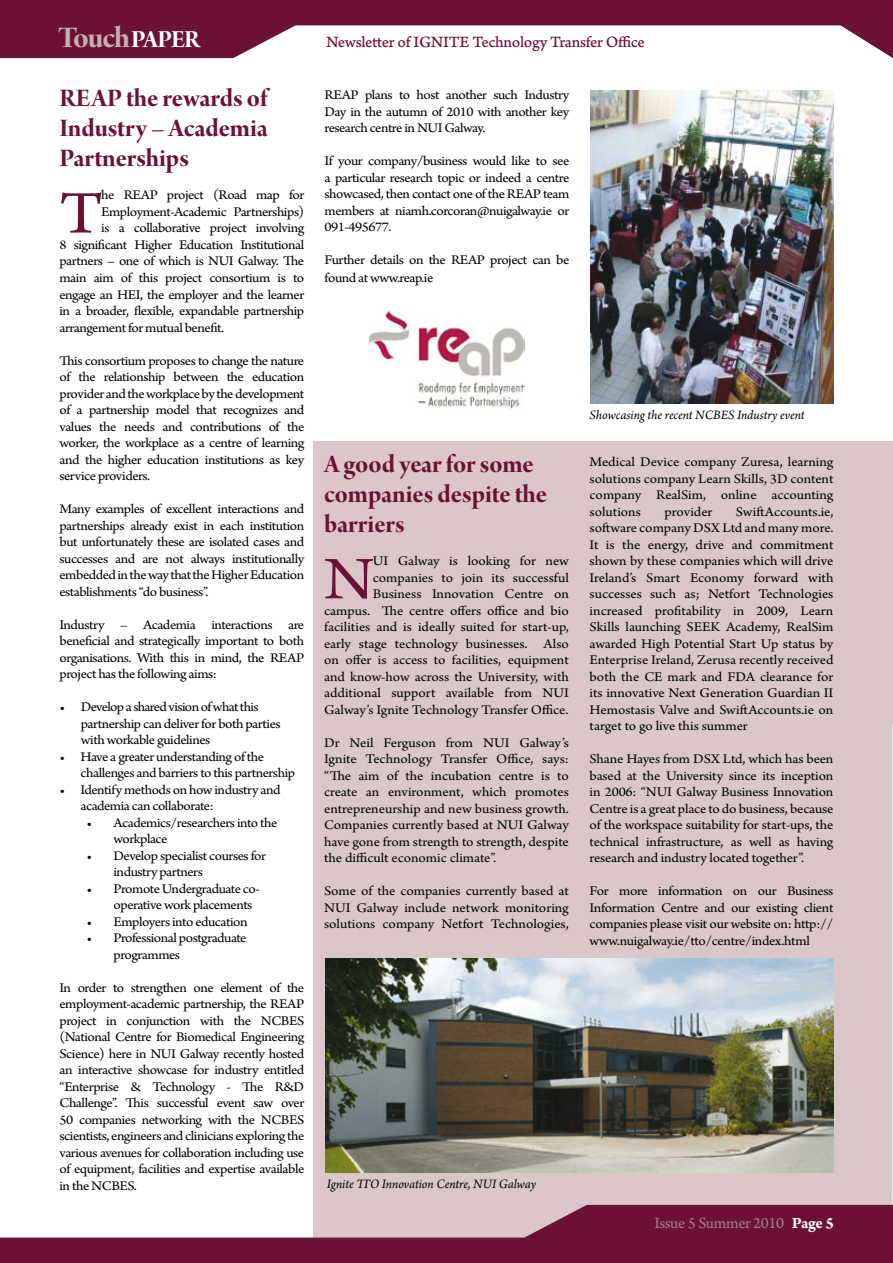
<style>
.page{position:relative;width:893px;height:1263px;background:#fff}
.page>*{position:absolute;margin:0;border:0;box-sizing:border-box;transform-origin:0 0}
.t1{font:63.6px "Arno Pro";color:#6b1136;scale:1.08 1}
.t2{font:32.1px "Arno Pro Bold Display";letter-spacing:-.03em;color:#caacb1}
.t3{font:27px/30px "Arno Pro Bold Display";letter-spacing:-.005em;color:#6b1136;text-align:justify}
.t4{font:16.5px "Arno Pro Caption";letter-spacing:-.02em;color:#6b1136}
.t5{font:16.5px "Arno Pro Sm Text";letter-spacing:-.02em;color:#ab7a84}
.t6{font:13.95px/16.5px "Arno Pro";letter-spacing:-.03em;color:#000;text-align:justify;scale:1.08 1}
.t7{font:13.95px/16.5px "Arno Pro";color:#000;text-align:right;scale:1.08 1}
.t8{font:italic 13.5px "Arno Pro";letter-spacing:-.005em;color:#000}
.s1{font-size:26.25px;color:#fff}
.s2{font-family:"Arno Pro Bold Sm Text";color:#fff}
</style>
<div class="page">
<div style="left:314px;top:441px;width:579px;height:822px;background:#dbc7ca"></div>
<svg style="left:880px;top:724px;width:13px;height:481px"></svg>
<svg style="left:0;top:1205px;width:893px;height:58px;fill:#6b1136"></svg>
<svg style="left:0;top:0;width:893px;height:58px;fill:#6b1136"></svg>
<img style="left:369px;top:310px;width:155px;height:99px">
<img style="left:590px;top:90px;width:244px;height:314px">
<img style="left:326px;top:958px;width:507px;height:215px">
<h2 class="t2" style="left:58px;top:19px;width:143px">Touch<span class="s1">PAPER</span></h2>
<p class="t4" style="left:326px;top:32px;width:320px">Newsletter of IGNITE Technology Transfer Office</p>
<h3 class="t3" style="left:60px;top:85px;width:210px">REAP the rewards of Industry – Academia Partnerships</h3>
<h1 class="t1" style="left:60px;top:177px;width:42px">T</h1>
<p class="t6" style="left:101px;top:188px;width:189px">he REAP project (Road map for</p>
<p class="t6" style="left:325px;top:87px;width:228px">REAP plans to host another such Industry Day in the autumn of 2010 with another key research centre in NUI Galway.</p>
<p class="t6" style="left:325px;top:153px;width:228px">If your company/business would like to see a particular research topic or indeed a centre showcased, then contact one of the REAP team members at niamh.corcoran@nuigalway.ie or 091-495677.</p>
<p class="t6" style="left:325px;top:252px;width:228px;line-height:18px">Further details on the REAP project can be found at www.reap.ie</p>
<p class="t6" style="left:101px;top:204px;width:189px">Employment-Academic Partnerships)</p>
<p class="t6" style="left:101px;top:221px;width:189px">is a collaborative project involving</p>
<p class="t6" style="left:60px;top:237px;width:228px">8 significant Higher Education Institutional</p>
<p class="t6" style="left:60px;top:254px;width:228px">partners – one of which is NUI Galway. The</p>
<p class="t6" style="left:60px;top:270px;width:228px">main aim of this project consortium is to</p>
<p class="t6" style="left:60px;top:287px;width:228px">engage an HEI, the employer and the learner</p>
<p class="t6" style="left:60px;top:303px;width:228px">in a broader, flexible, expandable partnership</p>
<p class="t6" style="left:60px;top:320px;width:154px">arrangement for mutual benefit.</p>
<p class="t6" style="left:60px;top:353px;width:228px">This consortium proposes to change the nature of the relationship between the education provider and the workplace by the development of a partnership model that recognizes and values the needs and contributions of the worker, the workplace as a centre of learning and the higher education institutions as key service providers.</p>
<p class="t6" style="left:60px;top:501px;width:228px">Many examples of excellent interactions and partnerships already exist in each institution but unfortunately these are isolated cases and successes and are not always institutionally embedded in the way that the Higher Education establishments “do business”.</p>
<p class="t6" style="left:60px;top:617px;width:228px">Industry – Academia interactions are beneficial and strategically important to both organisations. With this in mind, the REAP project has the following aims:</p>
<p class="t6" style="left:81px;top:699px;width:187px;text-align:left;text-indent:-21px">• Developa sharedvisionofwhatthis partnership can deliver for both parties with workable guidelines</p>
<p class="t6" style="left:81px;top:749px;width:200px;text-indent:-21px">• Have a greater understanding of the challenges and barriers to this partnership</p>
<p class="t6" style="left:81px;top:782px;width:187px;text-indent:-21px">• Identify methods on how industry and academia can collaborate:</p>
<p class="t6" style="left:114px;top:815px;width:153px;text-indent:-27px">• Academics/researchers into the workplace</p>
<p class="t6" style="left:114px;top:848px;width:143px;text-indent:-27px">• Develop specialist courses for industry partners</p>
<p class="t6" style="left:114px;top:881px;width:137px;text-indent:-27px">• Promote Undergraduate co&shy;operative work placements</p>
<p class="t6" style="left:87px;top:914px;width:151px">• Employers into education</p>
<p class="t6" style="left:114px;top:930px;width:125px;text-indent:-27px">• Professional postgraduate programmes</p>
<p class="t6" style="left:60px;top:980px;width:228px">In order to strengthen one element of the employment-academic partnership, the REAP project in conjunction with the NCBES (National Centre for Biomedical Engineering Science) here in NUI Galway recently hosted an interactive showcase for industry entitled “Enterprise &amp; Technology - The R&amp;D Challenge”. This successful event saw over 50 companies networking with the NCBES scientists, engineers and clinicians exploring the various avenues for collaboration including use of equipment, facilities and expertise available in the NCBES.</p>
<p class="t8" style="left:590px;top:407px;width:216px">Showcasing the recent NCBES Industry event</p>
<h3 class="t3" style="left:324px;top:451px;width:225px;text-align:left">A good year for some companies despite the barriers</h3>
<h1 class="t1" style="left:324px;top:543px;width:48px">N</h1>
<p class="t6" style="left:590px;top:454px;width:227px">Medical Device company Zuresa, learning solutions company Learn Skills, 3D content company RealSim, online accounting solutions</p>
<p class="t6" style="left:590px;top:504px;width:227px;text-indent:146px">SwiftAccounts.ie, software company DSX Ltd and many more.<br>It is the energy, drive and commitment shown by these companies which will drive Ireland’s Smart Economy forward with successes such as; Netfort Technologies increased profitability in 2009, Learn Skills launching SEEK Academy, RealSim awarded High Potential Start Up status by Enterprise Ireland, Zerusa recently received both the CE mark and FDA clearance for its innovative Next Generation Guardian II Hemostasis Valve and SwiftAccounts.ie on target to go live this summer</p>
<p class="t6" style="left:590px;top:751px;width:227px">Shane Hayes from DSX Ltd, which has been based at the University since its inception in 2006: “NUI Galway Business Innovation Centre is a great place to do business, because of the workspace suitability for start-ups, the technical infrastructure, as well as having research and industry located together”.</p>
<p class="t6" style="left:590px;top:883px;width:227px">For more information on our Business Information Centre and our existing client companies please visit our website on: http:// www.nuigalway.ie/tto/centre/index.html</p>
<p class="t7" style="left:664px;top:504px;width:46px">provider</p>
<p class="t7" style="left:324px;top:553px;width:228px">UI Galway is looking for new companies to join its successful Business Innovation Centre on campus. The centre offers office and bio facilities and is ideally suited for start-up, early stage technology businesses. Also on offer is access to facilities, equipment and know-how across the University, with additional support available from NUI Galway’s Ignite Technology Transfer Office.</p>
<p class="t6" style="left:324px;top:735px;width:228px">Dr Neil Ferguson from NUI Galway’s Ignite Technology Transfer Office, says: “The aim of the incubation centre is to create an environment, which promotes entrepreneurship and new business growth.<br>Companies currently based at NUI Galway have gone from strength to strength, despite the difficult economic climate”.</p>
<p class="t6" style="left:324px;top:884px;width:228px">Some of the companies currently based at NUI Galway include network monitoring solutions company Netfort Technologies,</p>
<p class="t8" style="left:327px;top:1176px;width:211px">Ignite TTO Innovation Centre, NUI Galway</p>
<p class="t5" style="left:654px;top:1214px;width:181px">Issue 5 Summer 2010 <span class="s2">Page 5</span></p>
</div>
